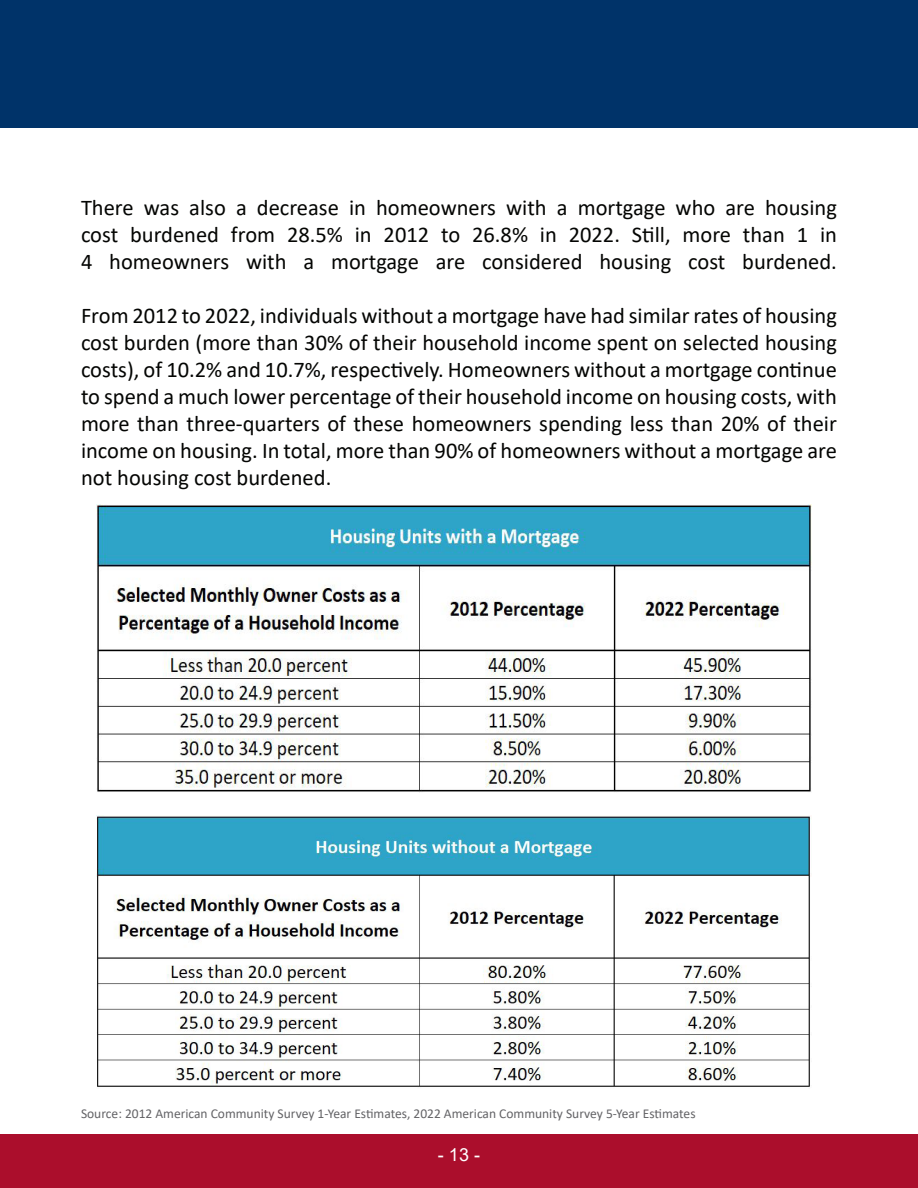
<style>
.page{position:relative;width:918px;height:1188px;background:#fff}
.page>*{position:absolute;margin:0;border:0;box-sizing:border-box;transform-origin:0 0}
.t1{font:22.5px/27px "Calibri";color:#040503;text-align:justify}
.t2{font:18px "Arial";color:#fff}
.t3{font:13.5px "Calibri";color:#636366}
</style>
<div class="page">
<div style="left:0;top:1134px;width:918px;height:54px;background:#ab0e2c"></div>
<div style="left:0;top:0;width:918px;height:127px;background:#003369"></div>
<img style="left:96px;top:505px;width:716px;height:287px">
<img style="left:96px;top:816px;width:715px;height:271px">
<p class="t1" style="left:81px;top:193px;width:757px">There was also a decrease in homeowners with a mortgage who are housing cost burdened from 28.5% in 2012 to 26.8% in 2022. Still, more than 1 in 4 homeowners with a mortgage are considered housing cost burdened.</p>
<p class="t1" style="left:81px;top:301px;width:757px">From 2012 to 2022, individuals without a mortgage have had similar rates of housing cost burden (more than 30% of their household income spent on selected housing costs), of 10.2% and 10.7%, respectively. Homeowners without a mortgage continue to spend a much lower percentage of their household income on housing costs, with more than three-quarters of these homeowners spending less than 20% of their income on housing. In total, more than 90% of homeowners without a mortgage are not housing cost burdened.</p>
<p class="t3" style="left:81px;top:1104px;width:616px">Source: 2012 American Community Survey 1-Year Estimates, 2022 American Community Survey 5-Year Estimates</p>
<p class="t2" style="left:438px;top:1142px;width:44px">- 13 -</p>
</div>
